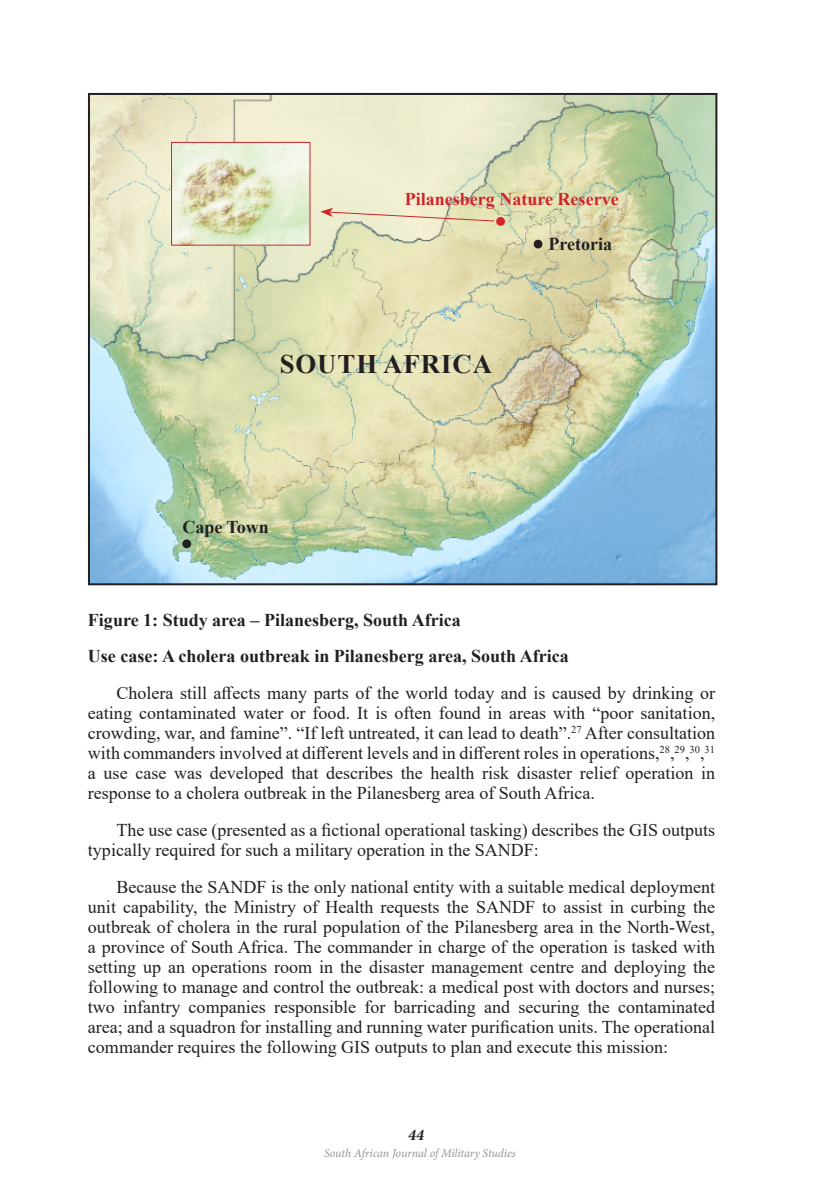
<style>
.page{position:relative;width:840px;height:1191px;background:#fff}
.page>*{position:absolute;margin:0;border:0;box-sizing:border-box;transform-origin:0 0}
.ICMG-TEXT{font:700 26.8px "Times New Roman";letter-spacing:.035em;color:#231f20}
.ICMG-TEXT-2{font:18px/20px "Times New Roman";color:#231f20;text-align:justify}
.ICMG-TEXT-3{font:700 18px "Times New Roman";color:#231f20}
.Heading_01{font:700 18px "Times New Roman";color:#231f20}
.ICMG-TEXT-4{font:700 18px "Times New Roman";color:#d1232a}
.t1{font:italic 700 16px "Minion Pro";color:#231f20}
.t2{font:italic 12px "Minion Pro";letter-spacing:-.01em;color:#939598}
</style>
<div class="page">
<img style="left:91px;top:96px;width:623px;height:486px">
<div style="left:88px;top:93px;width:629px;height:492px;border:2px solid #231f20"></div>
<img style="left:173px;top:144px;width:135px;height:100px">
<div style="left:171px;top:142px;width:139px;height:104px;border:1px solid #d1232a"></div>
<div style="left:496px;top:217px;width:8px;height:9px;background:#d1232a;border-radius:50%"></div>
<div style="left:533px;top:240px;width:9px;height:8px;background:#231f20;border-radius:50%"></div>
<div style="left:182px;top:539px;width:9px;height:9px;background:#231f20;border-radius:50%"></div>
<svg style="left:320px;top:208px;width:175px;height:14px;background:#e7d8ba"></svg>
<p class="ICMG-TEXT-4" style="left:404px;top:185px;width:215px">Pilanesberg Nature Reserve</p>
<p class="ICMG-TEXT-3" style="left:548px;top:231px;width:65px">Pretoria</p>
<p class="ICMG-TEXT" style="left:279px;top:344px;width:214px">SOUTH AFRICA</p>
<p class="ICMG-TEXT-3" style="left:182px;top:514px;width:88px">Cape Town</p>
<p class="ICMG-TEXT-3" style="left:88px;top:607px;width:374px">Figure 1: Study area – Pilanesberg, South Africa</p>
<p class="Heading_01" style="left:88px;top:643px;width:482px">Use case: A cholera outbreak in Pilanesberg area, South Africa</p>
<p class="ICMG-TEXT-2" style="left:88px;top:682px;width:628px;text-indent:28px">Cholera still affects many parts of the world today and is caused by drinking or eating contaminated water or food. It is often found in areas with “poor sanitation, crowding, war, and famine”. “If left untreated, it can lead to death”.<sup>27</sup> After consultation with commanders involved at different levels and in different roles in operations,<sup>28</sup>,<sup>29</sup>,<sup>30</sup>,<sup>31 </sup>a use case was developed that describes the health risk disaster relief operation in response to a cholera outbreak in the Pilanesberg area of South Africa.</p>
<p class="ICMG-TEXT-2" style="left:88px;top:819px;width:628px;text-indent:28px">The use case (presented as a fictional operational tasking) describes the GIS outputs typically required for such a military operation in the SANDF:</p>
<p class="ICMG-TEXT-2" style="left:88px;top:876px;width:628px;text-indent:28px">Because the SANDF is the only national entity with a suitable medical deployment unit capability, the Ministry of Health requests the SANDF to assist in curbing the outbreak of cholera in the rural population of the Pilanesberg area in the North-West, a province of South Africa. The commander in charge of the operation is tasked with setting up an operations room in the disaster management centre and deploying the following to manage and control the outbreak: a medical post with doctors and nurses; two infantry companies responsible for barricading and securing the contaminated area; and a squadron for installing and running water purification units. The operational commander requires the following GIS outputs to plan and execute this mission:</p>
<p class="t1" style="left:408px;top:1123px;width:17px">44</p>
<p class="t2" style="left:324px;top:1144px;width:193px">South African Journal of Military Studies</p>
</div>
